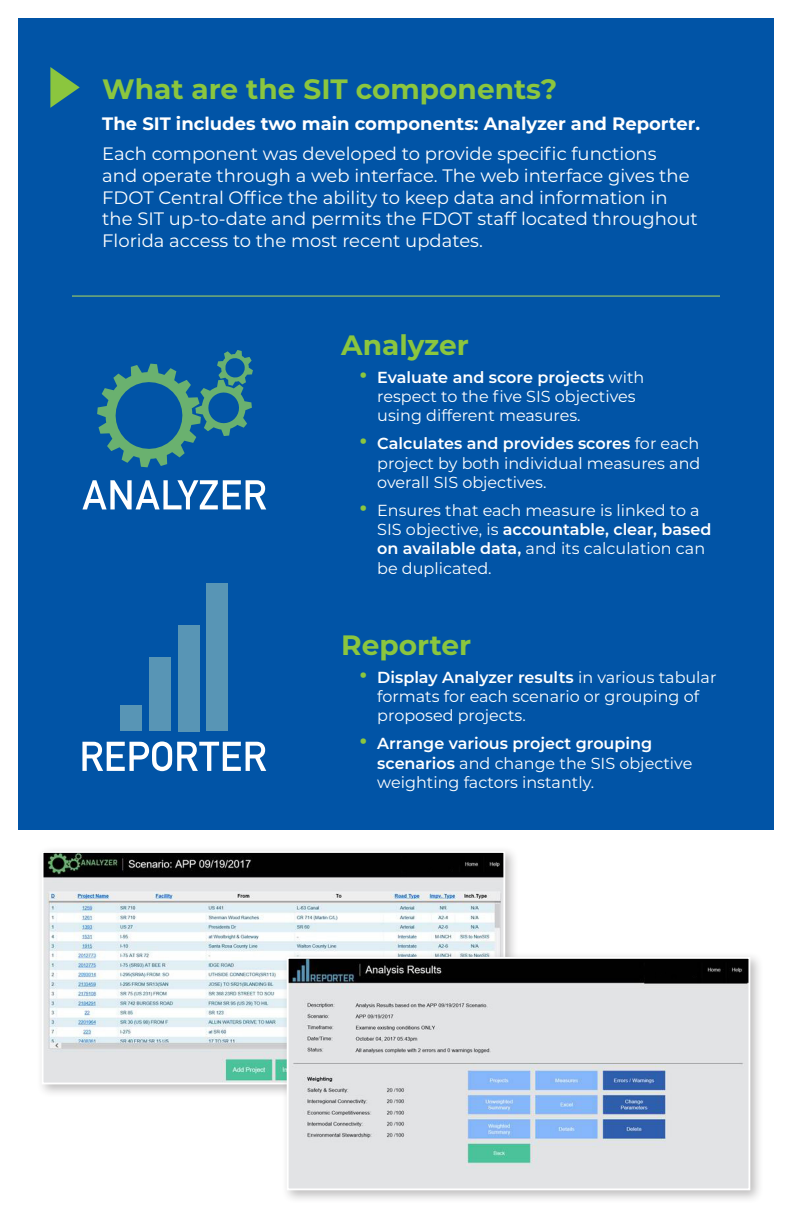
<style>
.page{position:relative;width:792px;height:1224px;background:#fff}
.page>*{position:absolute;margin:0;border:0;box-sizing:border-box;transform-origin:0 0}
.t1{font:700 28px "Montserrat";color:#8bc63e}
.t2{font:18px/21.6px "Montserrat";color:#fff}
.t3{font:700 18px "Montserrat";color:#fff}
.t4{font:16px/19.2px "Montserrat";color:#fff}
.s1{font-weight:700;font-size:28px;color:#8bc63e}
.s2{font-weight:600}
</style>
<div class="page">
<div style="left:18px;top:18px;width:756px;height:811px;background:#0154a6"></div>
<svg style="left:50px;top:67px;width:30px;height:41px"></svg>
<hr style="left:72px;top:296px;width:648px;height:1px;background:#a2cf62">
<svg style="left:97px;top:350px;width:156px;height:117px"></svg>
<svg style="left:82px;top:480px;width:184px;height:29px"></svg>
<svg style="left:82px;top:741px;width:184px;height:30px"></svg>
<div style="left:207px;top:583px;width:21px;height:148px;background:#5895b5"></div>
<div style="left:178px;top:625px;width:21px;height:106px;background:#5895b5"></div>
<div style="left:149px;top:657px;width:22px;height:74px;background:#5895b5"></div>
<div style="left:121px;top:706px;width:21px;height:25px;background:#5895b5"></div>
<div style="left:36px;top:845px;width:483px;height:253px;background:#231f20;opacity:.3"></div>
<img style="left:45px;top:854px;width:457px;height:227px">
<div style="left:42px;top:851px;width:463px;height:233px;border:2px solid #fff"></div>
<div style="left:281px;top:951px;width:483px;height:253px;background:#231f20;opacity:.3"></div>
<img style="left:290px;top:960px;width:457px;height:227px">
<div style="left:287px;top:957px;width:463px;height:233px;border:2px solid #fff"></div>
<p class="t1" style="left:102px;top:69px;width:456px">What are the SIT components?</p>
<p class="t3" style="left:102px;top:110px;width:599px">The SIT includes two main components: Analyzer and Reporter.</p>
<p class="t2" style="left:102px;top:142px;width:597px">Each component was developed to provide specific functions<br>and operate through a web interface. The web interface gives the FDOT Central Office the ability to keep data and information in the SIT up-to-date and permits the FDOT staff located throughout Florida access to the most recent updates.</p>
<p class="t1" style="left:341px;top:324px;width:129px">Analyzer</p>
<p class="t4" style="left:377px;top:367px;width:269px;text-indent:-18px"><span class="s1">·</span> <span class="s2">Evaluate and score projects</span> with respect to the five SIS objectives using different measures.</p>
<p class="t4" style="left:377px;top:434px;width:325px;text-align:justify;text-indent:-18px"><span class="s1">·</span> <span class="s2">Calculates and provides scores</span> for each project by both individual measures and overall SIS objectives.</p>
<p class="t4" style="left:377px;top:500px;width:336px;text-indent:-18px"><span class="s1">·</span> Ensures that each measure is linked to a SIS objective, is <span class="s2">accountable, clear, based on available data,</span> and its calculation can be duplicated.</p>
<p class="t1" style="left:341px;top:624px;width:131px">Reporter</p>
<p class="t4" style="left:377px;top:667px;width:341px;text-indent:-18px"><span class="s1">·</span> <span class="s2">Display Analyzer results</span> in various tabular formats for each scenario or grouping of proposed projects.</p>
<p class="t4" style="left:377px;top:734px;width:317px;text-indent:-18px"><span class="s1">·</span> <span class="s2">Arrange various project grouping scenarios</span> and change the SIS objective weighting factors instantly.</p>
</div>
